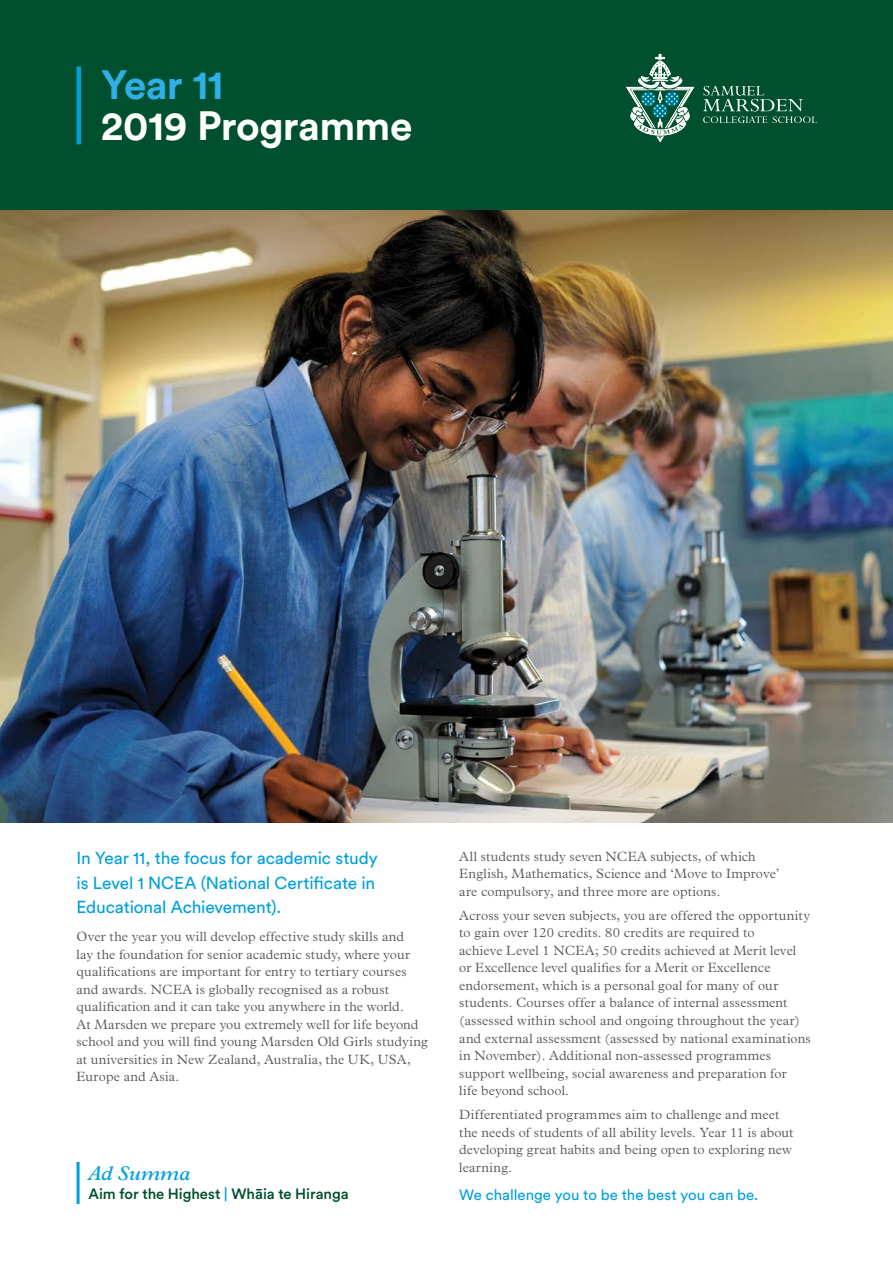
<style>
.page{position:relative;width:893px;height:1263px;background:#fff}
.page>*{position:absolute;margin:0;border:0;box-sizing:border-box;transform-origin:0 0}
.t1{font:700 40.5px "Circular Std";letter-spacing:-.01em;color:#fff}
.t2{font:700 40.5px "Circular Std";letter-spacing:-.02em;color:#2eafe5}
.t3{font:italic 600 19.95px "Plantin";letter-spacing:.01em;color:#00a0dc;scale:.95 1}
.t4{font:17.25px/24.2px "Circular Std";letter-spacing:-.005em;color:#00a0dc}
.t5{font:15px "Circular Std";color:#00a0dc}
.t6{font:500 14.85px "Circular Std";letter-spacing:-.005em;color:#00502f}
.t7{font:500 14.85px "Circular Std";letter-spacing:-.005em;color:#00502f;scale:.75 1}
.t8{font:300 13.5px/17.5px "Plantin";letter-spacing:.01em;color:#58595b}
.s1{color:#00a0dc}
</style>
<div class="page">
<img style="left:0;top:209px;width:893px;height:613px">
<div style="left:0;top:0;width:893px;height:209px;background:#00502f"></div>
<hr style="left:77px;top:66px;width:4px;height:78px;background:#00a0dc">
<svg style="left:703px;top:86px;width:114px;height:37px"></svg>
<svg style="left:626px;top:53px;width:69px;height:90px"></svg>
<hr style="left:77px;top:1162px;width:3px;height:42px;background:#00a0dc">
<h1 class="t2" style="left:101px;top:59px;width:124px">Year 11</h1>
<h1 class="t1" style="left:101px;top:99px;width:313px">2019 Programme</h1>
<p class="t4" style="left:77px;top:846px;width:303px">In Year 11, the focus for academic study is Level 1 NCEA (National Certificate in<br>Educational Achievement).</p>
<p class="t8" style="left:77px;top:928px;width:353px">Over the year you will develop effective study skills and<br>lay the foundation for senior academic study, where your qualifications are important for entry to tertiary courses and awards. NCEA is globally recognised as a robust qualification and it can take you anywhere in the world.<br>At Marsden we prepare you extremely well for life beyond school and you will find young Marsden Old Girls studying at universities in New Zealand, Australia, the UK, USA, Europe and Asia.</p>
<h2 class="t3" style="left:89px;top:1162px;width:109px">Ad Summa</h2>
<p class="t6" style="left:89px;top:1184px;width:262px">Aim for the Highest <span class="s1">|</span> Whaia te Hiranga</p>
<p class="t7" style="left:256px;top:1174px;width:9px">_</p>
<p class="t8" style="left:459px;top:847px;width:322px">All students study seven NCEA subjects, of which<br>English, Mathematics, Science and ‘Move to Improve’ are compulsory, and three more are options.</p>
<p class="t8" style="left:459px;top:906px;width:353px">Across your seven subjects, you are offered the opportunity to gain over 120 credits. 80 credits are required to<br>achieve Level 1 NCEA; 50 credits achieved at Merit level or Excellence level qualifies for a Merit or Excellence endorsement, which is a personal goal for many of our students. Courses offer a balance of internal assessment (assessed within school and ongoing throughout the year) and external assessment (assessed by national examinations in November). Additional non-assessed programmes support wellbeing, social awareness and preparation for<br>life beyond school.</p>
<p class="t8" style="left:459px;top:1106px;width:336px">Differentiated programmes aim to challenge and meet the needs of students of all ability levels. Year 11 is about developing great habits and being open to exploring new learning.</p>
<p class="t5" style="left:459px;top:1185px;width:301px">We challenge you to be the best you can be.</p>
</div>
